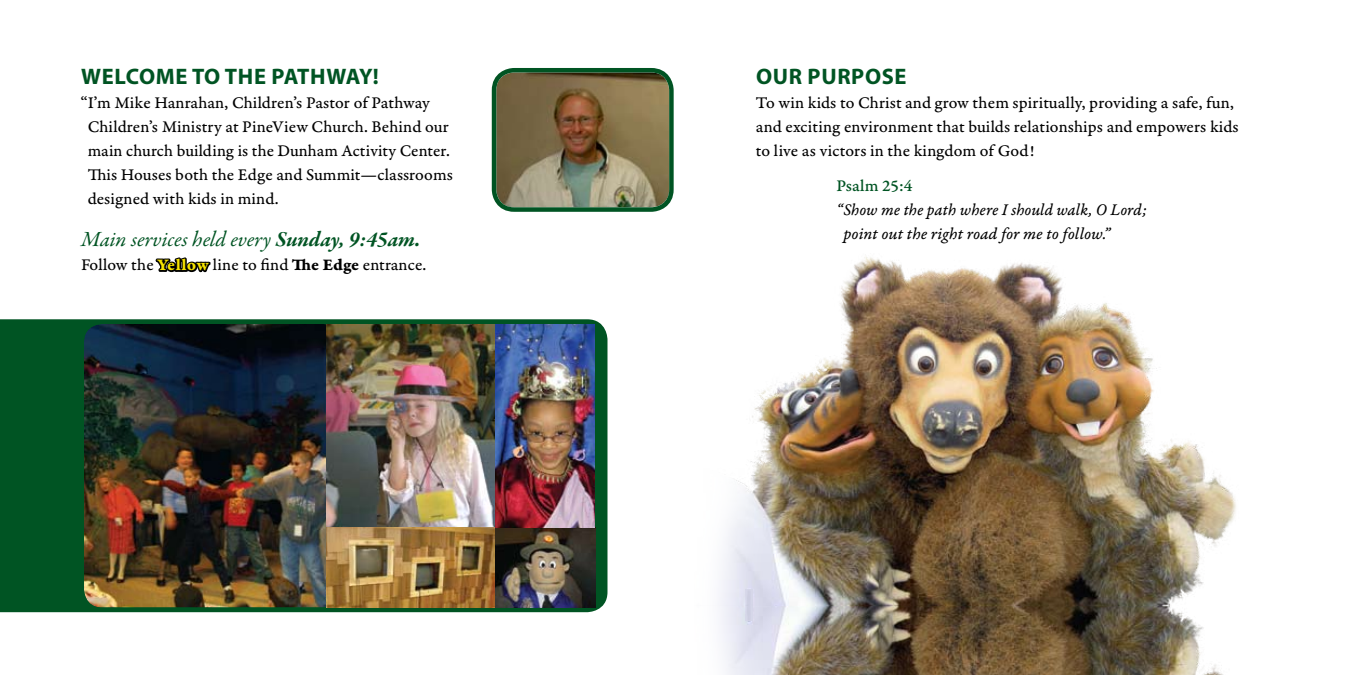
<style>
.page{position:relative;width:1350px;height:675px;background:#fff}
.page>*{position:absolute;margin:0;border:0;box-sizing:border-box;transform-origin:0 0}
.t1{font:700 22.5px "Myriad Pro";letter-spacing:.03em;color:#005423}
.t2{font:italic 21.75px "Garamond Premr Pro";color:#005423}
.t3{font:17.25px/24px "Garamond Premr Pro Capt";letter-spacing:.005em;color:#000}
.t4{font:17.25px/24px "Garamond Premr Pro It Capt";letter-spacing:-.005em;color:#000}
.t5{font:17.25px "Garamond Premr Pro Med Capt";color:#005423}
.s1{font-weight:700}
.s2{font-family:"Garamond Premr Pro Bd Capt";color:#f7e400}
.s3{font-family:"Garamond Premr Pro Bd Capt"}
</style>
<div class="page">
<div style="left:0;top:319px;width:607px;height:293px;background:#005423"></div>
<img style="left:494px;top:528px;width:102px;height:80px">
<img style="left:84px;top:324px;width:243px;height:284px">
<div style="left:82px;top:322px;width:261px;height:288px;border:2px solid #005423;border-radius:19px"></div>
<svg style="left:155px;top:257px;width:56px;height:16px"></svg>
<img style="left:494px;top:324px;width:101px;height:204px">
<img style="left:327px;top:324px;width:167px;height:284px">
<img style="left:496px;top:73px;width:173px;height:134px">
<div style="left:492px;top:68px;width:182px;height:144px;border:4px solid #005423;border-radius:20px"></div>
<img style="left:721px;top:257px;width:502px;height:418px">
<img style="left:746px;top:606px;width:7px;height:15px">
<img style="left:719px;top:267px;width:517px;height:339px">
<h1 class="t1" style="left:81px;top:62px;width:299px">WELCOME TO THE PATHWAY!</h1>
<p class="t3" style="left:88px;top:92px;width:367px;text-indent:-7px">“I’m Mike Hanrahan, Children’s Pastor of Pathway Children’s Ministry at PineView Church. Behind our main church building is the Dunham Activity Center.<br>This Houses both the Edge and Summit—classrooms designed with kids in mind.</p>
<p class="t2" style="left:81px;top:226px;width:341px">Main services held every <span class="s1">Sunday, 9:45am.</span></p>
<p class="t3" style="left:81px;top:254px;width:347px">Follow the <span class="s2">Yellow</span> line to find <span class="s3">The Edge</span> entrance.</p>
<h1 class="t1" style="left:756px;top:62px;width:96px">OUR PURPO</h1>
<h1 class="t1" style="left:882px;top:62px;width:24px">SE</h1>
<p class="t3" style="left:756px;top:92px;width:484px">To win kids to Christ and grow them spiritually, providing a safe, fun, and exciting environment that builds relationships and empowers kids to live as victors in the kingdom of God!</p>
<p class="t5" style="left:836px;top:176px;width:77px">Psalm 25:4</p>
<p class="t4" style="left:843px;top:199px;width:305px;text-indent:-7px">“Show me the path where I should walk, O Lord; point out the right road for me to follow.”</p>
</div>
